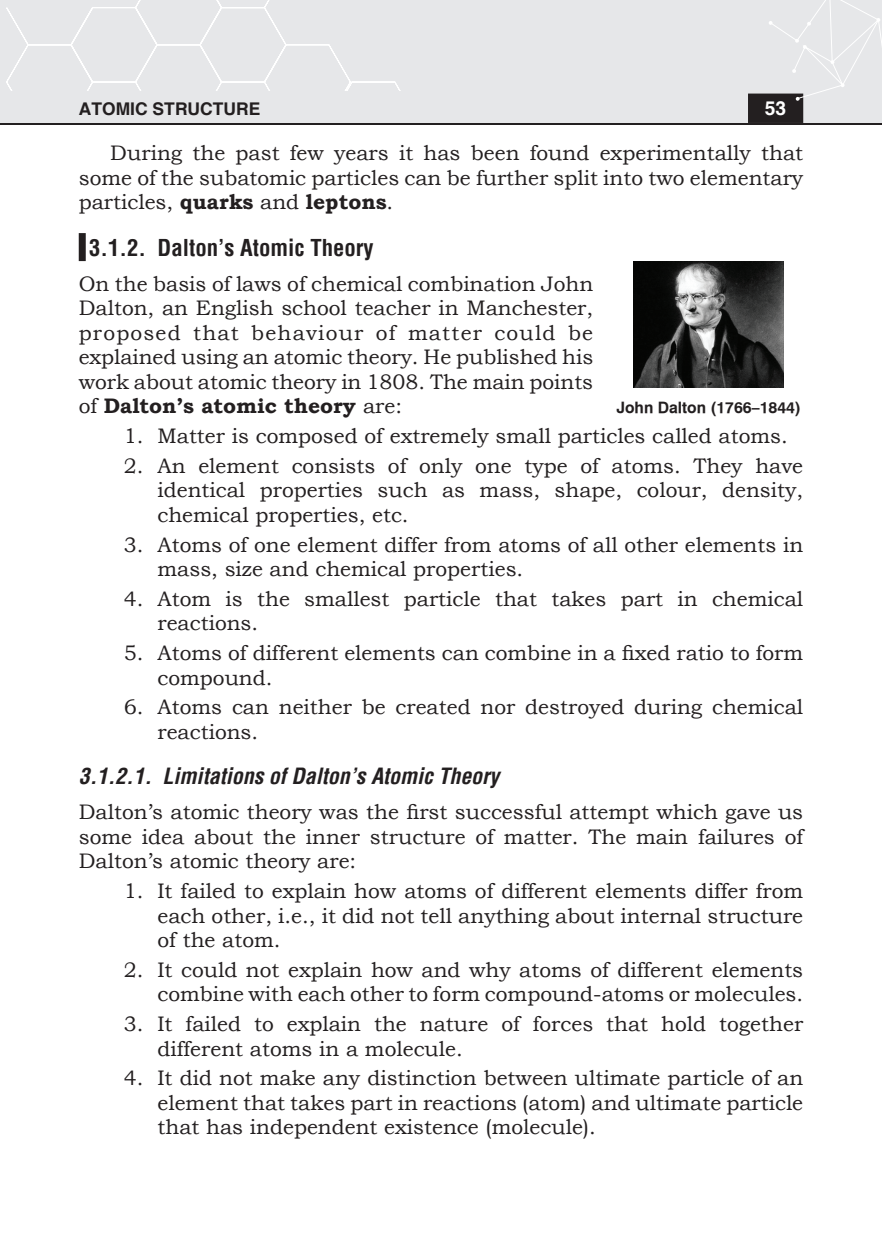
<style>
.page{position:relative;width:882px;height:1260px;background:#fff}
.page>*{position:absolute;margin:0;border:0;box-sizing:border-box;transform-origin:0 0}
.Heading_2{font:700 condensed 22.75px "Helvetica";color:#231f20}
.Heading_3{font:italic 700 condensed 21.88px "Helvetica";color:#231f20}
.indent_1{font:21px/24.5px "Bookman Old Style";color:#231f20}
.Body{font:21px/24.5px "Bookman Old Style";color:#231f20;text-align:justify}
.Body_text{font:21px/24.5px "Bookman Old Style";color:#231f20;text-align:justify}
.t1{font:700 19.25px "Helvetica";color:#fff}
.t2{font:700 17.5px "Helvetica";color:#231f20}
.t3{font:700 15.75px "Halvett";color:#231f20}
.s1{font-weight:700}
</style>
<div class="page">
<div style="left:0;top:0;width:882px;height:124px;background:#e6e7e9"></div>
<hr style="left:0;top:124px;width:882px;height:1px;background:#231f20">
<div style="left:749px;top:94px;width:53px;height:28px;background:#231f20"></div>
<div style="left:748px;top:94px;width:55px;height:29px;border:2px solid #231f20"></div>
<svg style="left:769px;top:0;width:113px;height:101px"></svg>
<svg style="left:6px;top:0;width:394px;height:90px"></svg>
<div style="left:79px;top:233px;width:7px;height:28px;background:#231f20"></div>
<img style="left:634px;top:261px;width:150px;height:127px">
<p class="t2" style="left:79px;top:98px;width:183px">ATOMIC STRUCTURE</p>
<p class="t1" style="left:765px;top:96px;width:23px">53</p>
<p class="Body" style="left:79px;top:141px;width:726px;text-indent:32px">During the past few years it has been found experimentally that some of the subatomic particles can be further split into two elementary particles, <span class="s1">quarks</span> and <span class="s1">leptons</span>.</p>
<p class="Heading_2" style="left:89px;top:233px;width:286px">3.1.2. Dalton’s Atomic Theory</p>
<p class="Body_text" style="left:79px;top:272px;width:516px">On the basis of laws of chemical combination John Dalton, an English school teacher in Manchester, proposed that behaviour of matter could be explained using an atomic theory. He published his work about atomic theory in 1808. The main points of <span class="s1">Dalton’s atomic theory</span> are:</p>
<p class="indent_1" style="left:124px;top:424px;width:666px">1. Matter is composed of extremely small particles called atoms.</p>
<p class="indent_1" style="left:158px;top:454px;width:647px;text-align:justify;text-indent:-34px">2. An element consists of only one type of atoms. They have identical properties such as mass, shape, colour, density, chemical properties, etc.</p>
<p class="indent_1" style="left:158px;top:532px;width:647px;text-indent:-34px">3. Atoms of one element differ from atoms of all other elements in mass, size and chemical properties.</p>
<p class="indent_1" style="left:158px;top:587px;width:647px;text-indent:-34px">4. Atom is the smallest particle that takes part in chemical reactions.</p>
<p class="indent_1" style="left:158px;top:641px;width:647px;text-indent:-34px">5. Atoms of different elements can combine in a fixed ratio to form compound.</p>
<p class="indent_1" style="left:158px;top:695px;width:647px;text-indent:-34px">6. Atoms can neither be created nor destroyed during chemical reactions.</p>
<p class="Heading_3" style="left:79px;top:762px;width:422px">3.1.2.1. Limitations of Dalton’s Atomic Theory</p>
<p class="Body" style="left:79px;top:800px;width:726px">Dalton’s atomic theory was the first successful attempt which gave us some idea about the inner structure of matter. The main failures of Dalton’s atomic theory are:</p>
<p class="indent_1" style="left:158px;top:879px;width:647px;text-align:justify;text-indent:-34px">1. It failed to explain how atoms of different elements differ from each other, i.e., it did not tell anything about internal structure of the atom.</p>
<p class="indent_1" style="left:124px;top:958px;width:681px;text-align:right">2. It could not explain how and why atoms of different elements combine with each other to form compound-atoms or molecules.</p>
<p class="indent_1" style="left:158px;top:1012px;width:647px;text-indent:-34px">3. It failed to explain the nature of forces that hold together different atoms in a molecule.</p>
<p class="indent_1" style="left:158px;top:1066px;width:647px;text-align:justify;text-indent:-34px">4. It did not make any distinction between ultimate particle of an element that takes part in reactions (atom) and ultimate particle that has independent existence (molecule).</p>
<p class="t3" style="left:616px;top:398px;width:186px">John Dalton (1766–1844)</p>
</div>
